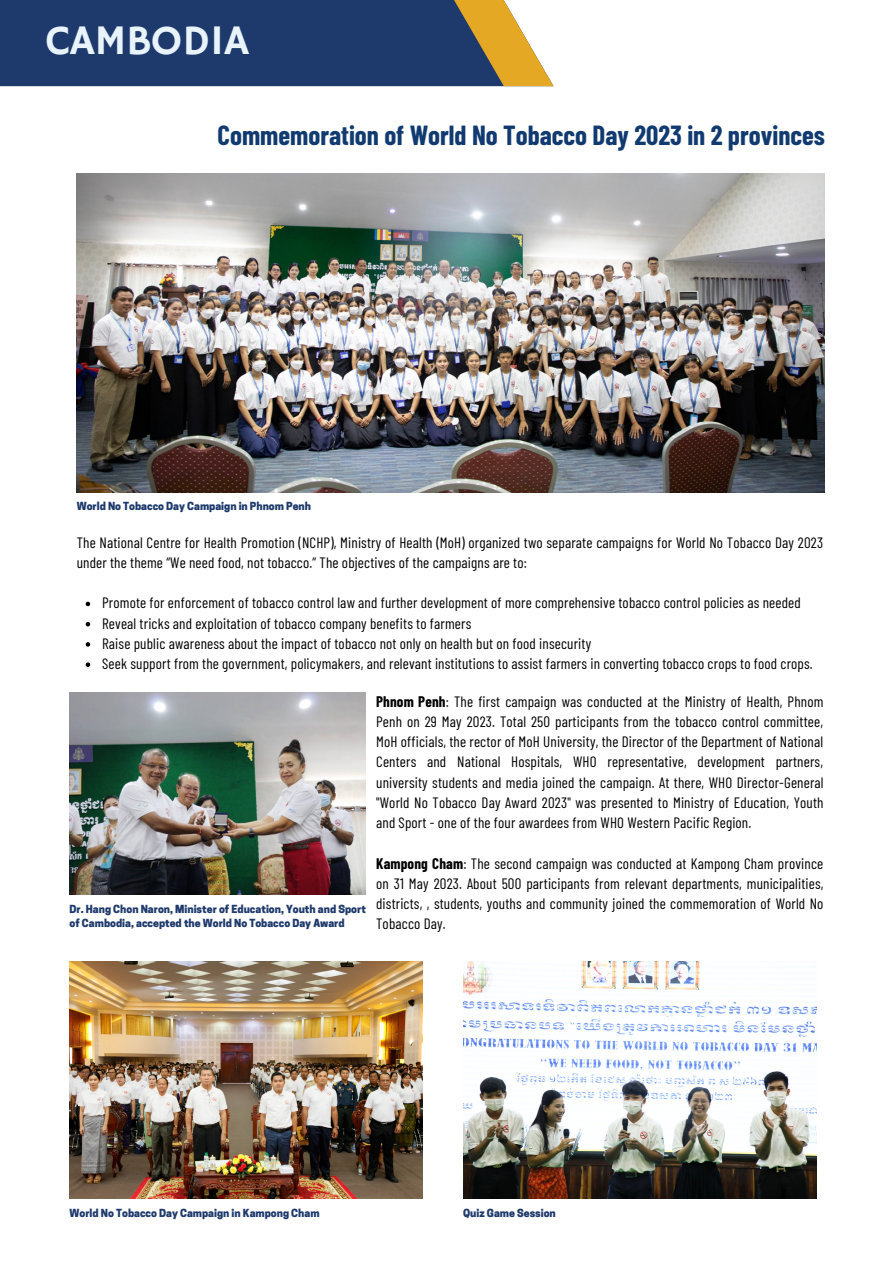
<style>
.page{position:relative;width:893px;height:1264px;background:#fff}
.page>*{position:absolute;margin:0;border:0;box-sizing:border-box;transform-origin:0 0}
.t1{font:42px "Hammersmith One";color:#e8f3fa}
.t2{font:700 27px "Barlow Condensed";color:#113b70}
.t3{font:15px/20.2px "Barlow Condensed";letter-spacing:.01em;color:#000;text-align:justify}
.t4{font:800 10.5px/14px "Cooper Hewitt";color:#1e3a6c}
.s1{font-weight:700}
</style>
<div class="page">
<div style="left:0;top:0;width:348px;height:86px;background:#1e3a6c"></div>
<svg style="left:348px;top:0;width:205px;height:86px;background:#686b6b"></svg>
<img style="left:70px;top:692px;width:295px;height:202px">
<img style="left:77px;top:173px;width:747px;height:319px">
<svg style="left:86px;top:601px;width:4px;height:5px"></svg>
<svg style="left:86px;top:622px;width:4px;height:4px"></svg>
<svg style="left:86px;top:642px;width:4px;height:4px"></svg>
<svg style="left:86px;top:662px;width:4px;height:5px"></svg>
<img style="left:463px;top:961px;width:353px;height:237px">
<img style="left:70px;top:961px;width:353px;height:237px">
<p class="t1" style="left:46px;top:16px;width:204px">CAMBODIA</p>
<p class="t2" style="left:217px;top:118px;width:609px">Commemoration of World No Tobacco Day 2023 in 2 provinces</p>
<p class="t4" style="left:77px;top:500px;width:236px">World No Tobacco Day Campaign in Phnom Penh</p>
<p class="t3" style="left:77px;top:531px;width:747px">The National Centre for Health Promotion (NCHP), Ministry of Health (MoH) organized two separate campaigns for World No Tobacco Day 2023 under the theme “We need food, not tobacco.” The objectives of the campaigns are to:</p>
<p class="t3" style="left:102px;top:592px;width:700px">Promote for enforcement of tobacco control law and further development of more comprehensive tobacco control policies as needed</p>
<p class="t3" style="left:102px;top:612px;width:370px">Reveal tricks and exploitation of tobacco company benefits to farmers</p>
<p class="t3" style="left:102px;top:632px;width:490px">Raise public awareness about the impact of tobacco not only on health but on food insecurity</p>
<p class="t3" style="left:102px;top:653px;width:712px">Seek support from the government, policymakers, and relevant institutions to assist farmers in converting tobacco crops to food crops.</p>
<p class="t4" style="left:70px;top:903px;width:298px">Dr. Hang Chon Naron, Minister of Education, Youth and Sport of Cambodia, accepted the World No Tobacco Day Award</p>
<p class="t3" style="left:376px;top:690px;width:449px"><span class="s1">Phnom Penh</span>: The first campaign was conducted at the Ministry of Health, Phnom Penh on 29 May 2023. Total 250 participants from the tobacco control committee, MoH officials, the rector of MoH University, the Director of the Department of National Centers and National Hospitals, WHO representative, development partners, university students and media joined the campaign. At there, WHO Director-General "World No Tobacco Day Award 2023" was presented to Ministry of Education, Youth and Sport - one of the four awardees from WHO Western Pacific Region.</p>
<p class="t3" style="left:376px;top:852px;width:449px"><span class="s1">Kampong Cham</span>: The second campaign was conducted at Kampong Cham province on 31 May 2023. About 500 participants from relevant departments, municipalities, districts, , students, youths and community joined the commemoration of World No Tobacco Day.</p>
<p class="t4" style="left:70px;top:1207px;width:251px">World No Tobacco Day Campaign in Kampong Cham</p>
<p class="t4" style="left:463px;top:1207px;width:94px">Quiz Game Session</p>
</div>
